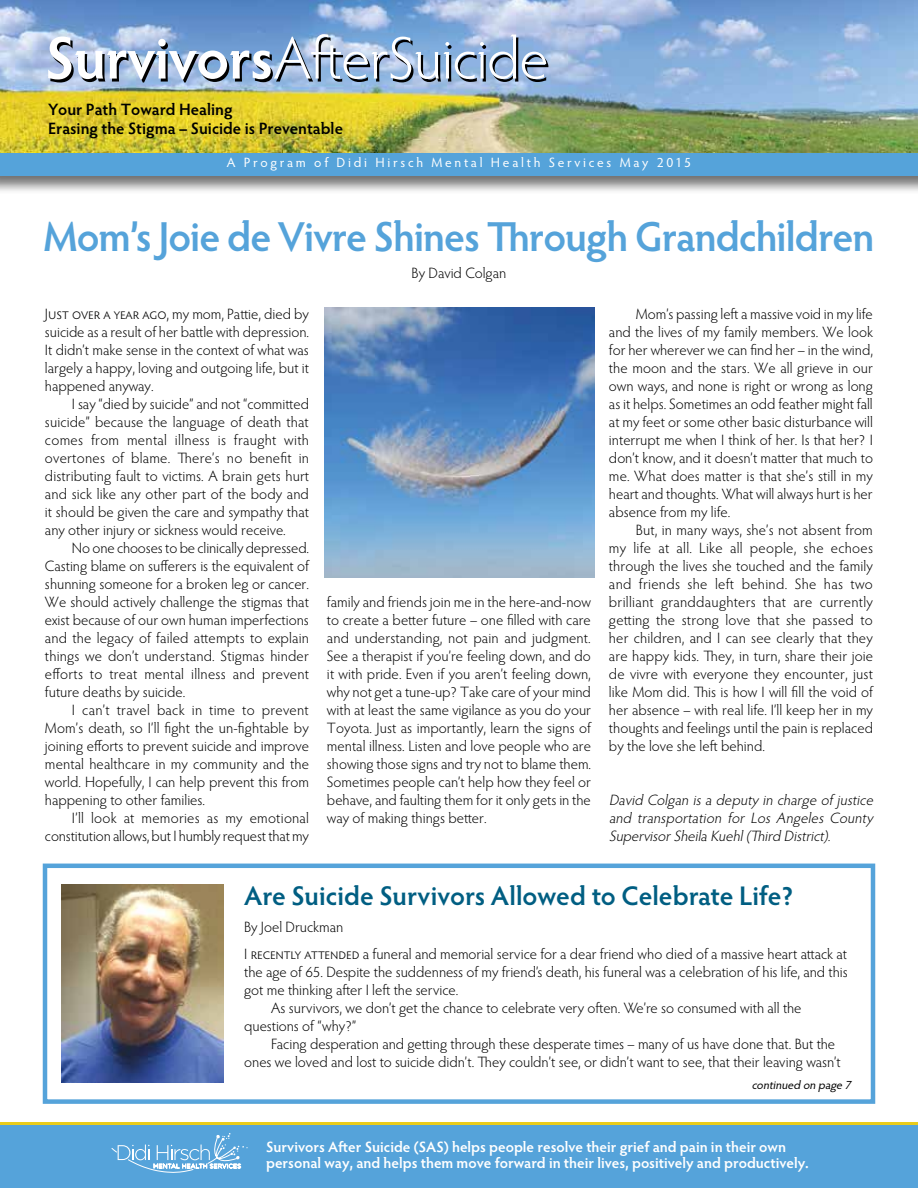
<style>
.page{position:relative;width:918px;height:1188px;background:#fff}
.page>*{position:absolute;margin:0;border:0;box-sizing:border-box;transform-origin:0 0}
.t1{font:300 60px "Hypatia Sans Pro";letter-spacing:-.015em;color:#000}
.t2{font:600 42px "Hypatia Sans Pro";letter-spacing:-.025em;color:#55a3da}
.t3{font:600 27px "Hypatia Sans Pro";color:#005e82}
.t4{font:600 16.5px/19.5px "Hypatia Sans Pro";color:#000}
.t5{font:300 15px/18px "Hypatia Sans Pro";color:#000;text-align:justify}
.t6{font:600 15px/16.5px "Hypatia Sans Pro";color:#fff;text-align:center}
.t7{font:italic 300 15px/18px "Hypatia Sans Pro";color:#000}
.t8{font:13.5px "Hypatia Sans Pro";letter-spacing:.2em;color:#fff}
.t9{font:italic 12px "Hypatia Sans Pro";color:#000}
.s1{font-weight:600}
.s2{font-weight:600;color:#fff}
</style>
<div class="page">
<div style="left:0;top:0;width:918px;height:195px;background:#000;opacity:.55"></div>
<img style="left:0;top:0;width:918px;height:153px">
<div style="left:0;top:1125px;width:918px;height:63px;background:#55a3da"></div>
<div style="left:0;top:153px;width:918px;height:23px;background:#55a3da"></div>
<hr style="left:0;top:1122px;width:918px;height:3px;background:#eacc1b">
<svg style="left:112px;top:1133px;width:136px;height:40px"></svg>
<div style="left:43px;top:864px;width:832px;height:240px;border:4px solid #55a3da"></div>
<img style="left:61px;top:885px;width:162px;height:198px">
<img style="left:325px;top:308px;width:270px;height:270px">
<h1 class="t1" style="left:47px;top:22px;width:505px"><span class="s1">Survivor</span><span class="s2">s</span>AfterSuicide</h1>
<p class="t4" style="left:48px;top:98px;width:297px">Your Path Toward Healing<br>Erasing the Stigma – Suicide is Preventable</p>
<p class="t8" style="left:227px;top:154px;width:466px">A Program of Didi Hirsch Mental Health Services May 2015</p>
<h2 class="t2" style="left:44px;top:208px;width:832px">Mom’s Joie de Vivre Shines Through Grandchildren</h2>
<p class="t5" style="left:412px;top:264px;width:96px">By David Colgan</p>
<p class="t5" style="left:45px;top:304px;width:266px">Just over a year ago, my mom, Pattie, died by suicide as a result of her battle with depression.<br>It didn’t make sense in the context of what was largely a happy, loving and outgoing life, but it happened anyway.</p>
<p class="t5" style="left:45px;top:394px;width:266px;text-indent:27px">I say “died by suicide” and not “committed suicide” because the language of death that comes from mental illness is fraught with overtones of blame. There’s no benefit in distributing fault to victims. A brain gets hurt and sick like any other part of the body and it should be given the care and sympathy that any other injury or sickness would receive.</p>
<p class="t5" style="left:45px;top:539px;width:266px;text-indent:27px">No one chooses to be clinically depressed.<br>Casting blame on sufferers is the equivalent of shunning someone for a broken leg or cancer.<br>We should actively challenge the stigmas that exist because of our own human imperfections and the legacy of failed attempts to explain things we don’t understand. Stigmas hinder efforts to treat mental illness and prevent future deaths by suicide.</p>
<p class="t5" style="left:45px;top:701px;width:266px;text-indent:27px">I can’t travel back in time to prevent Mom’s death, so I’ll fight the un-fightable by joining efforts to prevent suicide and improve mental healthcare in my community and the world. Hopefully, I can help prevent this from happening to other families.</p>
<p class="t5" style="left:45px;top:809px;width:266px;text-align:right">I’ll look at memories as my emotional constitution allows, but I humbly request that my</p>
<p class="t5" style="left:327px;top:593px;width:266px">family and friends join me in the here-and-now to create a better future – one filled with care and understanding, not pain and judgment.<br>See a therapist if you’re feeling down, and do it with pride. Even if you aren’t feeling down, why not get a tune-up? Take care of your mind with at least the same vigilance as you do your Toyota. Just as importantly, learn the signs of mental illness. Listen and love people who are showing those signs and try not to blame them.<br>Sometimes people can’t help how they feel or behave, and faulting them for it only gets in the way of making things better.</p>
<p class="t5" style="left:609px;top:305px;width:266px;text-indent:27px">Mom’s passing left a massive void in my life and the lives of my family members. We look for her wherever we can find her – in the wind, the moon and the stars. We all grieve in our own ways, and none is right or wrong as long as it helps. Sometimes an odd feather might fall at my feet or some other basic disturbance will interrupt me when I think of her. Is that her? I don’t know, and it doesn’t matter that much to me. What does matter is that she’s still in my heart and thoughts. What will always hurt is her absence from my life.</p>
<p class="t5" style="left:609px;top:521px;width:266px;text-indent:27px">But, in many ways, she’s not absent from my life at all. Like all people, she echoes through the lives she touched and the family and friends she left behind. She has two brilliant granddaughters that are currently getting the strong love that she passed to her children, and I can see clearly that they are happy kids. They, in turn, share their joie de vivre with everyone they encounter, just like Mom did. This is how I will fill the void of her absence – with real life. I’ll keep her in my thoughts and feelings until the pain is replaced by the love she left behind.</p>
<p class="t7" style="left:609px;top:790px;width:269px">David Colgan is a deputy in charge of justice and transportation for Los Angeles County<br>SupervisorSheila Kuehl(Third District).</p>
<h3 class="t3" style="left:244px;top:877px;width:551px">Are Suicide Survivors Allowed to Celebrate Life?</h3>
<p class="t5" style="left:244px;top:913px;width:604px;line-height:27px">By Joel Druckman<br>I recently attended a funeral and memorial service for a dear friend who died of a massive heart attack at</p>
<p class="t5" style="left:244px;top:962px;width:605px">the age of 65. Despite the suddenness of my friend’s death, his funeral was a celebration of his life, and this</p>
<p class="t5" style="left:244px;top:980px;width:216px">got me thinking after I left the service.</p>
<p class="t5" style="left:271px;top:998px;width:532px">As survivors, we don’t get the chance to celebrate very often. We’re so consumed with all the</p>
<p class="t5" style="left:244px;top:1016px;width:114px">questions of “why?”</p>
<p class="t5" style="left:271px;top:1034px;width:566px">Facing desperation and getting through these desperate times – many of us have done that. But the</p>
<p class="t5" style="left:244px;top:1052px;width:598px">ones we loved and lost to suicide didn’t. They couldn’t see, or didn’t want to see, that their leaving wasn’t</p>
<p class="t9" style="left:752px;top:1076px;width:104px">continued on page 7</p>
<p class="t6" style="left:266px;top:1138px;width:544px;text-align:left">Survivors After Suicide (SAS) helps people resolve their grief and pain in their own personal way, and helps them move forward in their lives, positively and productively.</p>
<p class="t6" style="left:278px;top:1140px;width:612px">Survivors After Suicide (SAS) helps people resolve their grief and pain in their own personal way, and helps them move forward in their lives, positively and productively.</p>
</div>
